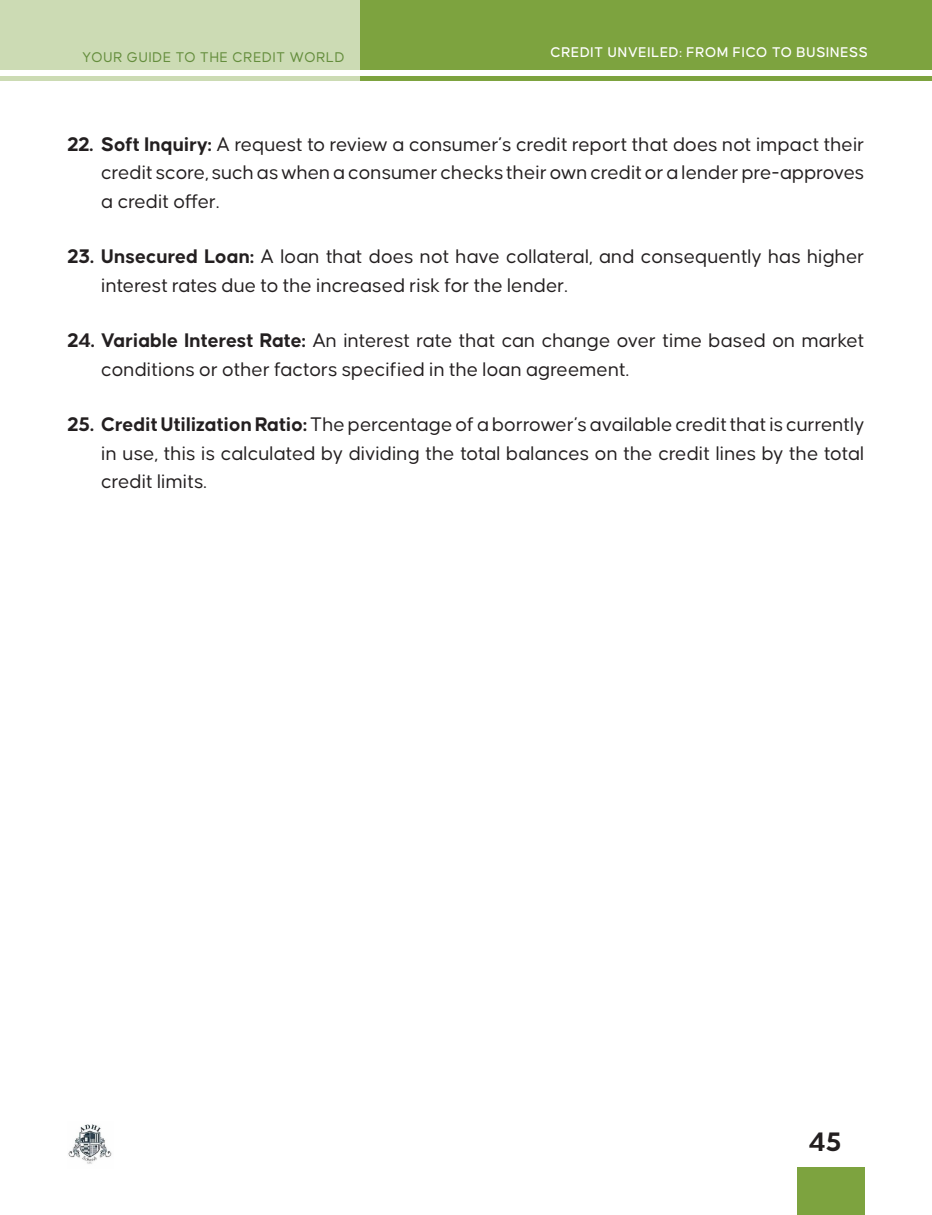
<style>
.page{position:relative;width:932px;height:1215px;background:#fff}
.page>*{position:absolute;margin:0;border:0;box-sizing:border-box;transform-origin:0 0}
.t1{font:700 28.5px "Causten";color:#231f20}
.TEXT{font:21px/28.5px "Causten";color:#231f20;text-align:justify}
.t2{font:500 15px "Causten";letter-spacing:.05em;color:#fff}
.t3{font:15px "Causten";letter-spacing:.05em;color:#648d3c}
.s1{font-weight:700}
</style>
<div class="page">
<div style="left:796px;top:1167px;width:68px;height:48px;background:#7da33f"></div>
<div style="left:360px;top:0;width:572px;height:70px;background:#7da33f"></div>
<div style="left:0;top:0;width:364px;height:70px;background:#ccdbb4"></div>
<div style="left:360px;top:76px;width:572px;height:5px;background:#7da33f"></div>
<div style="left:0;top:76px;width:364px;height:5px;background:#ccdbb4"></div>
<img style="left:68px;top:1124px;width:44px;height:40px">
<p class="t3" style="left:82px;top:49px;width:263px">YOUR GUIDE TO THE CREDIT WORLD</p>
<p class="t2" style="left:550px;top:44px;width:319px">CREDIT UNVEILED: FROM FICO TO BUSINESS</p>
<p class="TEXT" style="left:101px;top:130px;width:764px;text-indent:-34px"><span class="s1">22. Soft Inquiry:</span> A request to review a consumer’s credit report that does not impact their credit score, such as when a consumer checks their own credit or a lender pre-approves a credit offer.</p>
<p class="TEXT" style="left:101px;top:242px;width:764px;text-indent:-34px"><span class="s1">23. Unsecured Loan:</span> A loan that does not have collateral, and consequently has higher interest rates due to the increased risk for the lender.</p>
<p class="TEXT" style="left:101px;top:326px;width:764px;text-indent:-34px"><span class="s1">24. Variable Interest Rate:</span> An interest rate that can change over time based on market conditions or other factors specified in the loan agreement.</p>
<p class="TEXT" style="left:101px;top:410px;width:764px;text-indent:-34px"><span class="s1">25. Credit Utilization Ratio:</span> The percentage of a borrower’s available credit that is currently in use, this is calculated by dividing the total balances on the credit lines by the total credit limits.</p>
<h1 class="t1" style="left:808px;top:1126px;width:34px">45</h1>
</div>
